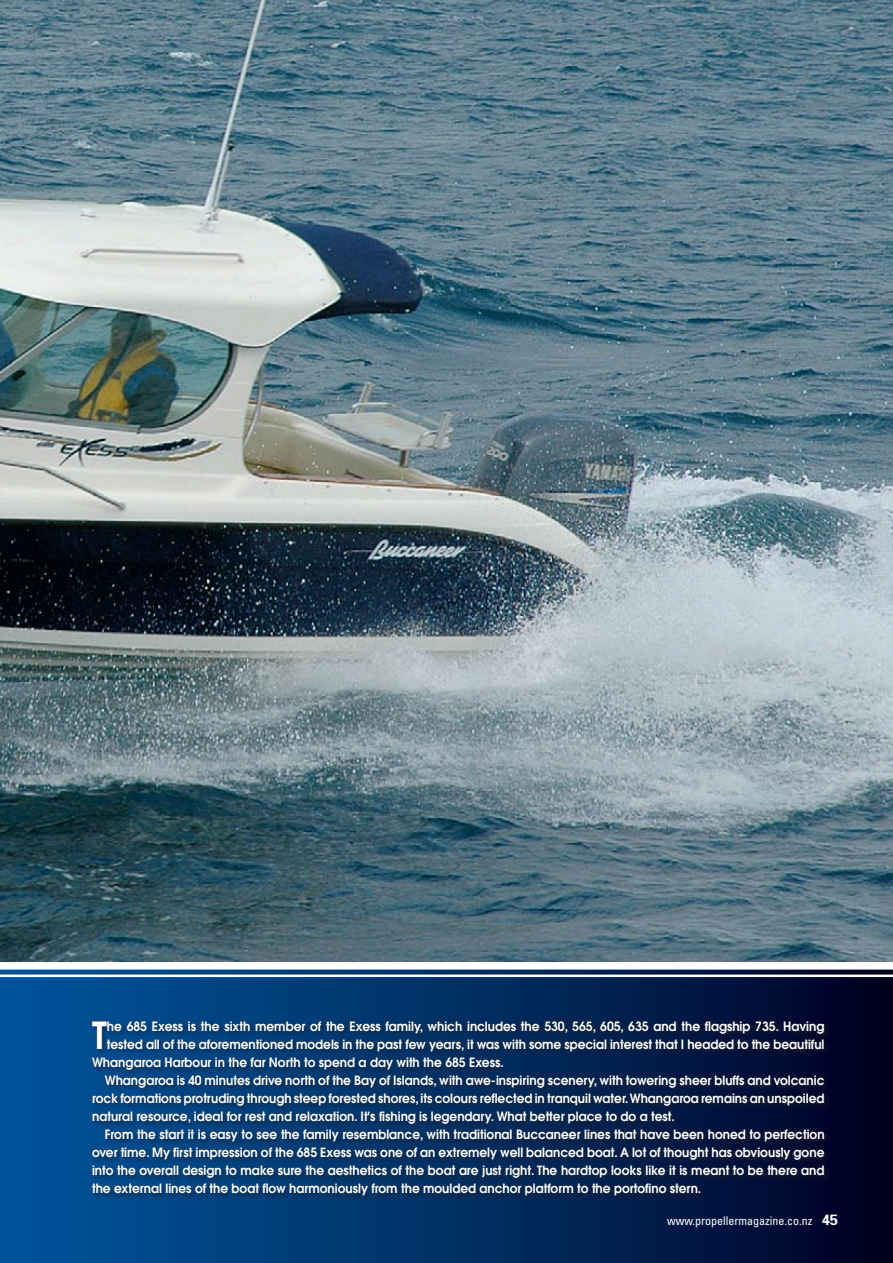
<style>
.page{position:relative;width:893px;height:1263px;background:#fff}
.page>*{position:absolute;margin:0;border:0;box-sizing:border-box;transform-origin:0 0}
.t1{font:600 37.05px "Avant Garde";color:#fff;scale:.95 1}
.t2{font:600 12.75px "Avant Garde";color:#fff;scale:.95 1}
.t3{font:italic 600 12.75px "Avant Garde";color:#fff;scale:.9 1}
.t4{font:condensed 12px "Univers";color:#fff}
.s1{font-weight:700;font-stretch:normal;font-size:15px}
</style>
<div class="page">
<img style="left:0;top:0;width:893px;height:958px">
<svg style="left:0;top:958px;width:893px;height:16px"></svg>
<svg style="left:0;top:974px;width:893px;height:289px;background:#043166"></svg>
<div style="left:91px;top:1019px;width:741px;height:183px;background:#231f20;opacity:.75"></div>
<h1 class="t1" style="left:92px;top:1011px;width:17px">T</h1>
<p class="t2" style="left:107px;top:1018px;width:757px">he 685 Exess is the sixth member of the Exess family, which includes the 530, 565, 605, 635 and the flagship 735. Having</p>
<p class="t2" style="left:107px;top:1036px;width:757px">tested all of the aforementioned models in the past few years, it was with some special interest that I headed to the beautiful</p>
<p class="t2" style="left:92px;top:1054px;width:435px">Whangaroa Harbour in the far North to spend a day with the 685 Exess.</p>
<p class="t2" style="left:105px;top:1072px;width:759px">Whangaroa is 40 minutes drive north of the Bay of Islands, with awe-inspiring scenery, with towering sheer bluffs and volcanic</p>
<p class="t2" style="left:92px;top:1090px;width:772px">rock formations protruding through steep forested shores, its colours reflected in tranquil water. Whangaroa remains an unspoiled</p>
<p class="t2" style="left:92px;top:1108px;width:615px">natural resource, ideal for rest and relaxation. It's fishing is legendary. What better place to do a test.</p>
<p class="t2" style="left:105px;top:1126px;width:759px">From the start it is easy to see the family resemblance, with traditional Buccaneer lines that have been honed to perfection</p>
<p class="t2" style="left:92px;top:1144px;width:772px">over time. My first impression of the 685 Exess was one of an extremely well balanced boat. A lot of thought has obviously gone</p>
<p class="t2" style="left:92px;top:1162px;width:772px">into the overall design to make sure the aesthetics of the boat are just right. The hardtop looks like it is meant to be there and</p>
<p class="t2" style="left:92px;top:1180px;width:643px">the external lines of the boat flow harmoniously from the moulded anchor platform to the portofino stern.</p>
<p class="t3" style="left:77px;top:1175px;width:270px">There is plenty of seating for the whole crew</p>
<p class="t4" style="left:667px;top:1213px;width:173px">www.propellermagazine.co.nz <span class="s1">45</span></p>
</div>
